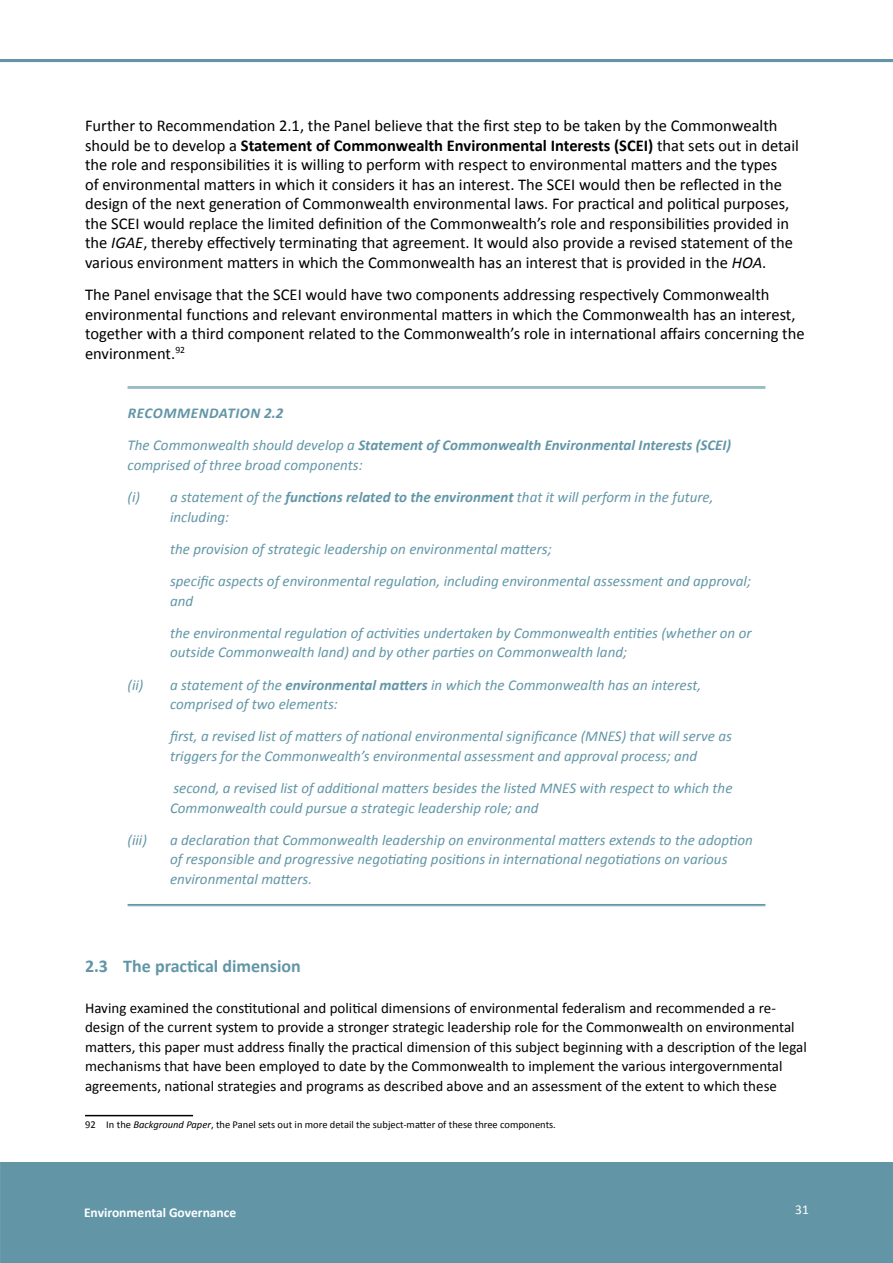
<style>
.page{position:relative;width:893px;height:1263px;background:#fff}
.page>*{position:absolute;margin:0;border:0;box-sizing:border-box;transform-origin:0 0}
.t1{font:700 18px "Calibri";color:#6296a7}
.t2{font:16.5px/19.5px "Calibri";color:#000}
.t3{font:italic 15px/32.2px "Calibri";color:#6296a7}
.t4{font:15px/19.5px "Calibri";color:#000}
.t5{font:italic 700 15px/32.2px "Calibri";color:#6296a7}
.t6{font:700 13.5px "Calibri";color:#fff}
.t7{font:13.5px "Calibri";color:#fff}
.t8{font:10.5px "Calibri";color:#000}
.s1{font-weight:700}
.s2{font-style:italic}
.s3{font-weight:400}
</style>
<div class="page">
<div style="left:0;top:1162px;width:893px;height:101px;background:#6296a7"></div>
<hr style="left:0;top:59px;width:893px;height:3px;background:#6296a7">
<hr style="left:128px;top:387px;width:637px;height:1px;background:#6296a7">
<hr style="left:128px;top:388px;width:637px;height:1px;background:#6296a7">
<hr style="left:128px;top:904px;width:637px;height:1px;background:#6296a7">
<hr style="left:128px;top:905px;width:637px;height:1px;background:#6296a7">
<hr style="left:85px;top:1115px;width:108px;height:1px;background:#000">
<p class="t2" style="left:85px;top:116px;width:715px">Further to Recommendation 2.1, the Panel believe that the first step to be taken by the Commonwealth should be to develop a <span class="s1">Statement of Commonwealth Environmental Interests (SCEI)</span> that sets out in detail the role and responsibilities it is willing to perform with respect to environmental matters and the types<br>of environmental matters in which it considers it has an interest. The SCEI would then be reflected in the design of the next generation of Commonwealth environmental laws. For practical and political purposes, the SCEI would replace the limited definition of the Commonwealth’s role and responsibilities provided in the <span class="s2">IGAE</span>, thereby effectively terminating that agreement. It would also provide a revised statement of the various environment matters in which the Commonwealth has an interest that is provided in the <span class="s2">HOA</span>.</p>
<p class="t2" style="left:85px;top:285px;width:721px">The Panel envisage that the SCEI would have two components addressing respectively Commonwealth environmental functions and relevant environmental matters in which the Commonwealth has an interest, together with a third component related to the Commonwealth’s role in international affairs concerning the environment.<sup>92</sup></p>
<p class="t5" style="left:128px;top:397px;width:605px">Recommendation 2.2<br><span class="s3">The Commonwealth should develop a</span> Statement of Commonwealth Environmental Interests (SCEI)</p>
<p class="t3" style="left:128px;top:448px;width:587px">comprised of three broad components:<br>(i) a statement of the <span class="s1">functions related to the environment</span> that it will perform in the future,</p>
<p class="t3" style="left:170px;top:500px;width:582px">including:<br>the provision of strategic leadership on environmental matters;<br>specific aspects of environmental regulation, including environmental assessment and approval;</p>
<p class="t3" style="left:170px;top:584px;width:583px">and<br>the environmental regulation of activities undertaken by Commonwealth entities (whether on or</p>
<p class="t3" style="left:128px;top:636px;width:575px;text-indent:43px">outside Commonwealth land) and by other parties on Commonwealth land;<br>(ii) a statement of the <span class="s1">environmental matters</span> in which the Commonwealth has an interest,</p>
<p class="t3" style="left:170px;top:687px;width:563px">comprised of two elements:<br>first, a revised list of matters of national environmental significance (MNES) that will serve as</p>
<p class="t3" style="left:170px;top:739px;width:564px">triggers for the Commonwealth’s environmental assessment and approval process; and second, a revised list of additional matters besides the listed MNES with respect to which the</p>
<p class="t3" style="left:170px;top:791px;width:370px">Commonwealth could pursue a strategic leadership role; and</p>
<p class="t3" style="left:128px;top:823px;width:21px">(iii)</p>
<p class="t3" style="left:170px;top:829px;width:584px;line-height:19.5px">a declaration that Commonwealth leadership on environmental matters extends to the adoption of responsible and progressive negotiating positions in international negotiations on various environmental matters.</p>
<p class="t1" style="left:85px;top:955px;width:217px">2.3 The practical dimension</p>
<p class="t4" style="left:85px;top:998px;width:723px">Having examined the constitutional and political dimensions of environmental federalism and recommended a re&shy;design of the current system to provide a stronger strategic leadership role for the Commonwealth on environmental matters, this paper must address finally the practical dimension of this subject beginning with a description of the legal mechanisms that have been employed to date by the Commonwealth to implement the various intergovernmental agreements, national strategies and programs as described above and an assessment of the extent to which these</p>
<p class="t8" style="left:85px;top:1117px;width:472px">92 In the <span class="s2">Background Paper</span>, the Panel sets out in more detail the subject-matter of these three components.</p>
<p class="t6" style="left:84px;top:1204px;width:154px">Environmental Governance</p>
<p class="t7" style="left:795px;top:1201px;width:15px">31</p>
</div>
